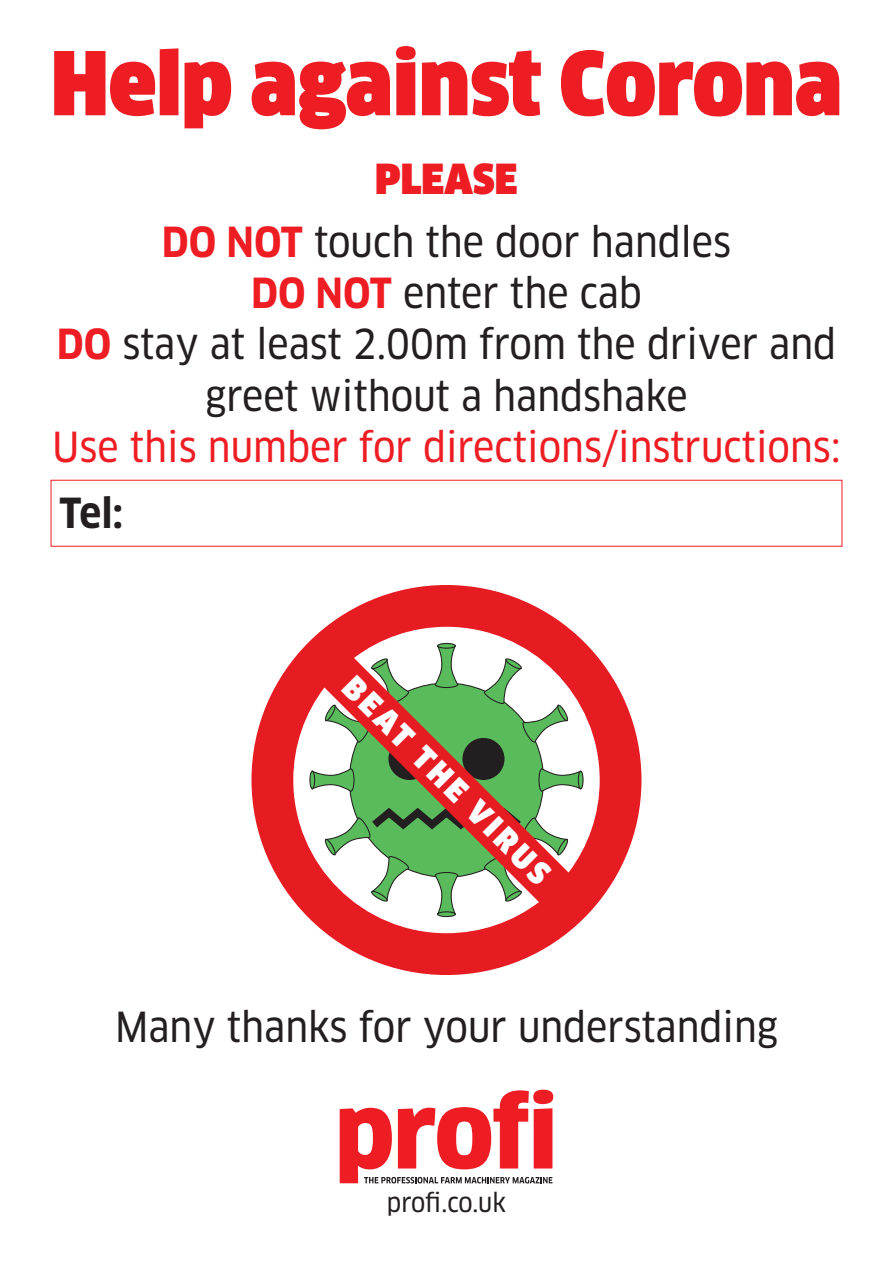
<style>
.page{position:relative;width:893px;height:1263px;background:#fff}
.page>*{position:absolute;margin:0;border:0;box-sizing:border-box;transform-origin:0 0}
.t1{font:900 condensed 85.65px "Clan OT";color:#ee1d23}
.t2{font:40.5px/51.2px "Clan OT Narrow News";color:#231f20;text-align:center}
.t3{font:40.5px "Clan OT Narrow News";color:#ee1d23}
.t4{font:900 condensed 40.5px "Clan OT";color:#ee1d23}
.t5{font:700 condensed 40.5px "Clan OT";color:#231f20}
.t6{font:900 condensed 30.45px "Clan OT";color:#fff}
.t7{font:25.5px "Clan OT Narrow News";letter-spacing:-.01em;color:#231f20}
.s1{font-family:"Clan OT";font-weight:700;font-stretch:condensed;color:#ee1d23}
</style>
<div class="page">
<div style="left:51px;top:480px;width:791px;height:67px;border:1px solid #ee1d23"></div>
<svg style="left:251px;top:585px;width:390px;height:390px"></svg>
<svg style="left:340px;top:1090px;width:213px;height:93px"></svg>
<h1 class="t1" style="left:51px;top:35px;width:792px">Help against Corona</h1>
<p class="t4" style="left:375px;top:156px;width:144px">PLEASE</p>
<p class="t2" style="left:57px;top:217px;width:781px"><span class="s1">DO NOT</span> touch the door handles<br><span class="s1">DO NOT</span> enter the cab<br><span class="s1">DO</span> stay at least 2.00m from the driver and greet without a handshake</p>
<p class="t3" style="left:53px;top:423px;width:789px">Use this number for directions/instructions:</p>
<p class="t5" style="left:60px;top:490px;width:65px">Tel:</p>
<p class="t6" style="left:360px;top:669px;width:280px;rotate:45deg">BEAT THE VIRUS</p>
<p class="t2" style="left:115px;top:1001px;width:664px">Many thanks for your understanding</p>
<p class="t7" style="left:387px;top:1187px;width:121px">profi.co.uk</p>
</div>
